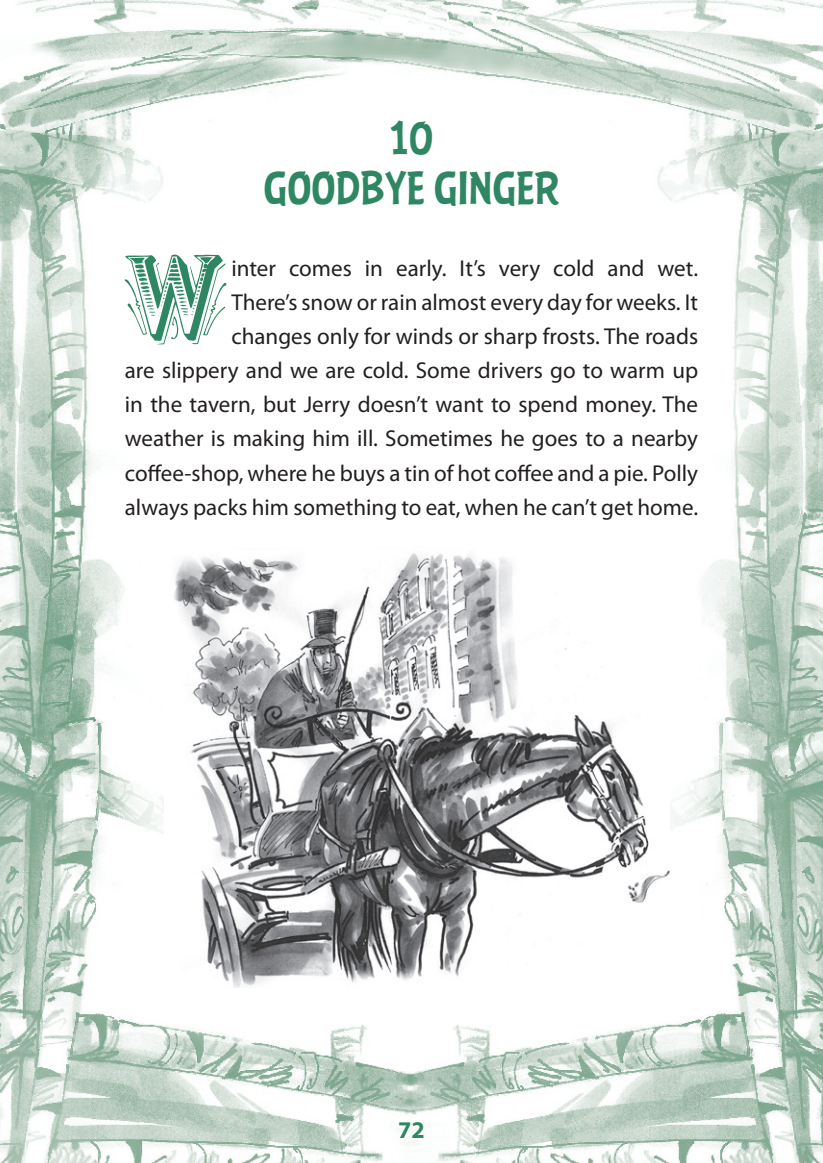
<style>
.page{position:relative;width:823px;height:1163px;background:#fff}
.page>*{position:absolute;margin:0;border:0;box-sizing:border-box;transform-origin:0 0}
.t1{font:112px "Wooden Ship Decorated";color:#2e8762}
.t2{font:42px/50.4px "AB Flock Headline";color:#2e8762;text-align:center}
.t3{font:700 24px "Myriad Rus";color:#2e8762}
.t4{font:23px/34px "Myriad Pro";color:#231f20;text-align:right}
</style>
<div class="page">
<img style="left:0;top:0;width:822px;height:1162px">
<svg style="left:396px;top:1119px;width:29px;height:21px"></svg>
<img style="left:164px;top:544px;width:504px;height:443px">
<h2 class="t2" style="left:263px;top:114px;width:297px">10<br>GOODBYE GINGER</h2>
<h1 class="t1" style="left:120px;top:237px;width:113px">W</h1>
<p class="t4" style="left:125px;top:251px;width:574px">inter comes in early. It’s very cold and wet.<br>There’s snow or rain almost every day for weeks. It<br>changes only for winds or sharp frosts. The roads<br>are slippery and we are cold. Some drivers go to warm up in the tavern, but Jerry doesn’t want to spend money. The weather is making him ill. Sometimes he goes to a nearby coffee-shop, where he buys a tin of hot coffee and a pie. Polly always packs him something to eat, when he can’t get home.</p>
<p class="t3" style="left:398px;top:1114px;width:28px">72</p>
</div>
